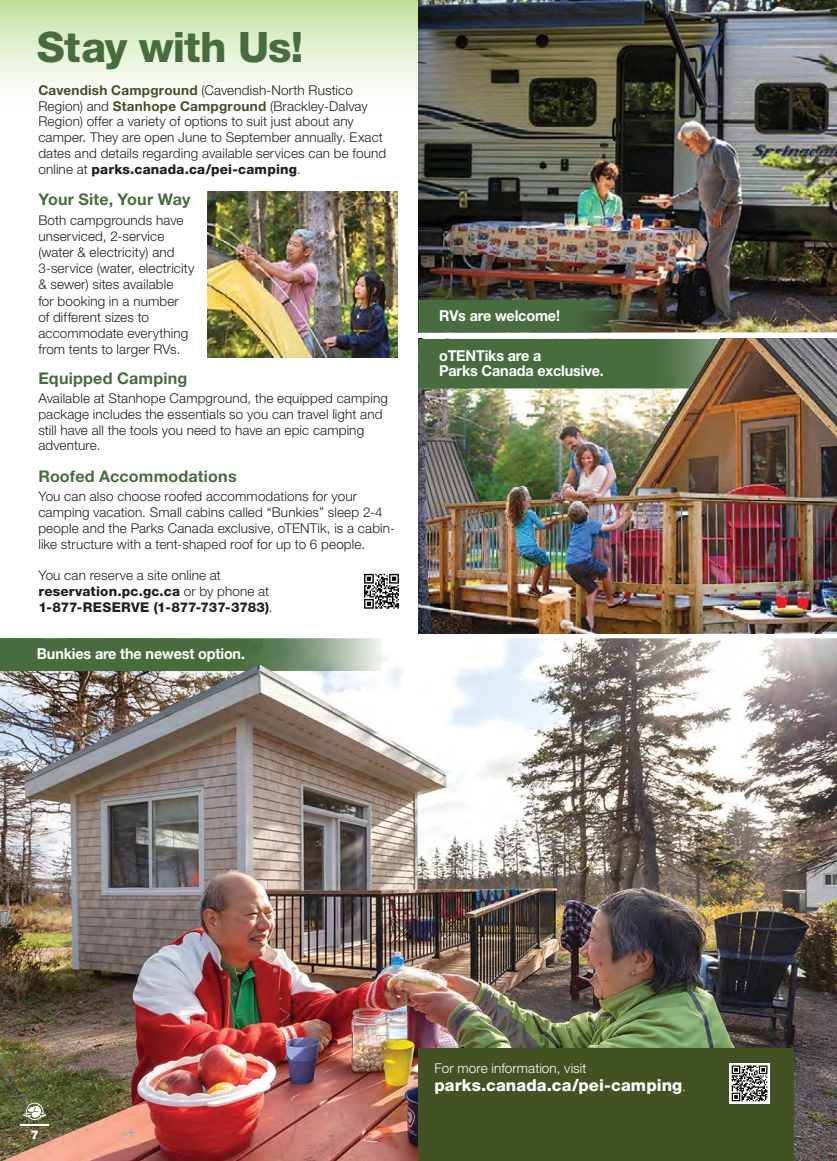
<style>
.page{position:relative;width:837px;height:1161px;background:#fff}
.page>*{position:absolute;margin:0;border:0;box-sizing:border-box;transform-origin:0 0}
.t1{font:800 42px "Helvetica Neue LT Std";letter-spacing:-.02em;color:#476d3e}
.t2{font:800 16.5px "Helvetica Neue LT Std";letter-spacing:.005em;color:#fff}
.t3{font:700 16.2px "Helvetica Neue LT Std";letter-spacing:.01em;color:#476d3e}
.t4{font:700 15px "Helvetica Neue LT Std";letter-spacing:-.01em;color:#fff;scale:.96 1}
.t5{font:300 13.5px/15.8px "Helvetica Neue LT Std";letter-spacing:.01em;color:#231f20}
.t6{font:800 13.5px "Helvetica Neue LT Std";letter-spacing:.01em;color:#231f20}
.t7{font:800 13.5px "Helvetica Neue LT Std";letter-spacing:-.01em;color:#231f20}
.t8{font:300 13.5px "Helvetica Neue LT Std";letter-spacing:.01em;color:#fff}
.t9{font:900 12px "Helvetica Neue LT Std";color:#fff}
.s1{font-weight:700;color:#425223}
.s2{font-weight:800}
.s3{font-weight:300}
.s4{font-weight:300;font-size:13.5px}
</style>
<div class="page">
<div style="left:0;top:0;width:837px;height:112px;background:linear-gradient(to bottom,#c3e1a0,#fff)"></div>
<img style="left:0;top:638px;width:837px;height:523px">
<svg style="left:20px;top:1103px;width:29px;height:22px"></svg>
<div style="left:418px;top:1049px;width:376px;height:112px;background:#425223"></div>
<img style="left:418px;top:0;width:419px;height:332px">
<img style="left:207px;top:192px;width:190px;height:165px">
<svg style="left:364px;top:574px;width:35px;height:35px"></svg>
<svg style="left:730px;top:1063px;width:40px;height:40px"></svg>
<svg style="left:732px;top:1066px;width:35px;height:35px"></svg>
<svg style="left:418px;top:300px;width:236px;height:32px;background:#47653c"></svg>
<svg style="left:0;top:638px;width:384px;height:33px;background:#62825b"></svg>
<img style="left:418px;top:339px;width:419px;height:295px">
<svg style="left:418px;top:339px;width:302px;height:49px;background:#4d6f41"></svg>
<p class="t1" style="left:37px;top:22px;width:268px">Stay with Us!</p>
<p class="t5" style="left:38px;top:82px;width:349px"><span class="s1">Cavendish Campground</span> (Cavendish-North Rustico Region) and <span class="s1">Stanhope Campground</span> (Brackley-Dalvay Region) offer a variety of options to suit just about any camper. They are open June to September annually. Exact dates and details regarding available services can be found online at <span class="s2">parks.canada.ca/pei-camping</span>.</p>
<p class="t3" style="left:38px;top:189px;width:153px">Your Site, Your Way</p>
<p class="t5" style="left:38px;top:211px;width:158px;line-height:16.2px">Both campgrounds have unserviced, 2-service (water &amp; electricity) and<br>3-service (water, electricity &amp; sewer) sites available<br>for booking in a number<br>of different sizes to accommodate everything from tents to larger RVs.</p>
<p class="t3" style="left:38px;top:368px;width:150px">Equipped Camping</p>
<p class="t5" style="left:38px;top:390px;width:351px">Available at Stanhope Campground, the equipped camping package includes the essentials so you can travel light and still have all the tools you need to have an epic camping adventure.</p>
<p class="t3" style="left:38px;top:466px;width:200px">Roofed Accommodations</p>
<p class="t5" style="left:38px;top:488px;width:358px">You can also choose roofed accommodations for your camping vacation. Small cabins called “Bunkies” sleep 2-4 people and the Parks Canada exclusive, oTENTik, is a cabin&shy;like structure with a tent-shaped roof for up to 6 people.</p>
<p class="t5" style="left:38px;top:567px;width:184px">You can reserve a site online at</p>
<p class="t6" style="left:38px;top:583px;width:232px">reservation.pc.gc.ca <span class="s3">or by phone at</span></p>
<p class="t7" style="left:38px;top:599px;width:236px">1-877-RESERVE (1-877-737-3783)<span class="s3">.</span></p>
<p class="t4" style="left:37px;top:644px;width:218px">Bunkies are the newest option.</p>
<p class="t4" style="left:439px;top:306px;width:128px">RVs are welcome!</p>
<p class="t4" style="left:439px;top:346px;width:108px">oTENTiks are a</p>
<p class="t4" style="left:439px;top:361px;width:173px">Parks Canada exclusive.</p>
<p class="t9" style="left:31px;top:1127px;width:10px">7</p>
<p class="t8" style="left:435px;top:1060px;width:154px">For more information, visit</p>
<p class="t2" style="left:435px;top:1075px;width:253px">parks.canada.ca/pei-camping<span class="s4">.</span></p>
</div>
